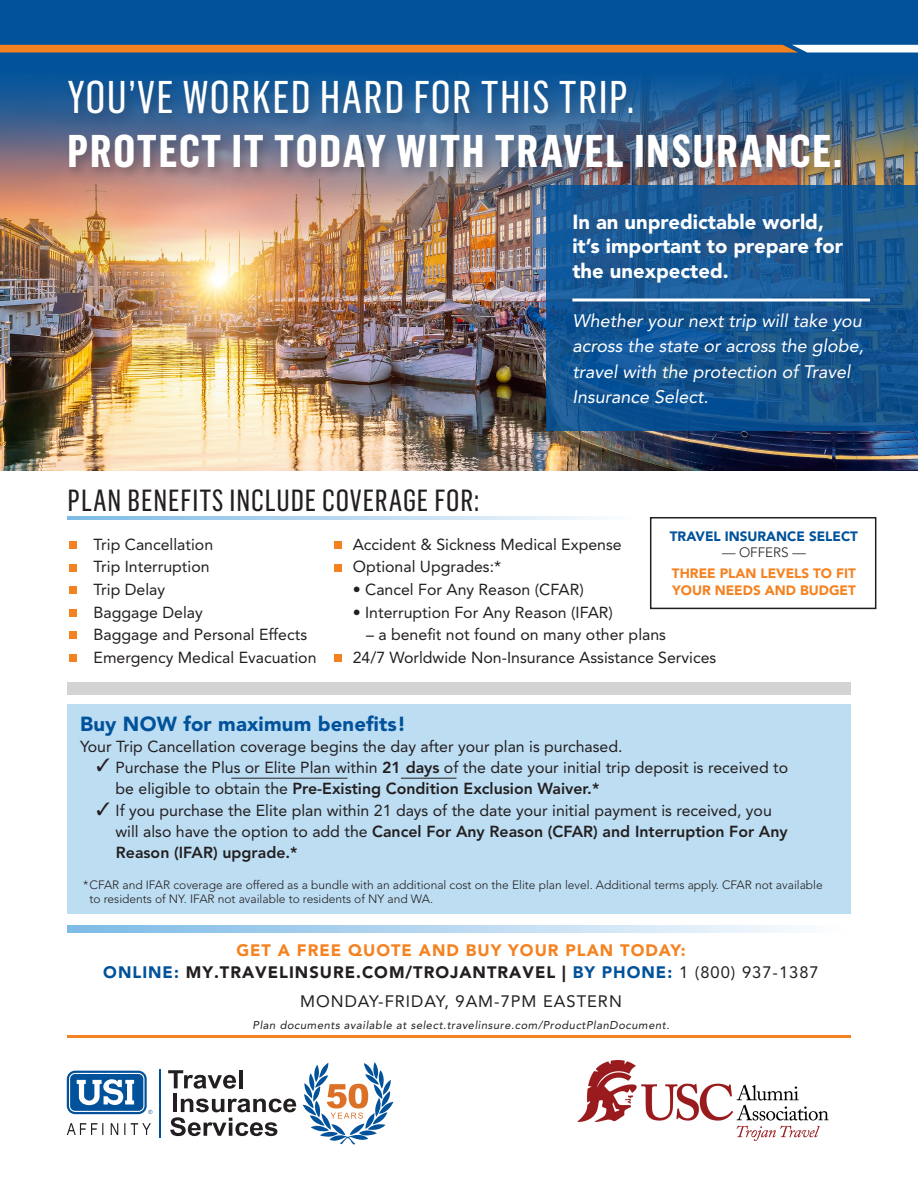
<style>
.page{position:relative;width:918px;height:1188px;background:#fff}
.page>*{position:absolute;margin:0;border:0;box-sizing:border-box;transform-origin:0 0}
.t1{font:700 45px "Flama Condensed";letter-spacing:.04em;color:#fff}
.t2{font:45px "Flama Condensed Basic";letter-spacing:.03em;color:#fff}
.t3{font:30px "Flama Condensed Basic";letter-spacing:.03em;color:#231f20}
.t4{font:900 20.25px "Avenir LT Std";color:#fff}
.t5{font:900 20.25px "Avenir LT Std";letter-spacing:.01em;color:#01529a}
.t6{font:italic 18px "Avenir LT Std";color:#fff}
.t7{font:900 16.5px/22.2px "Avenir LT Std";letter-spacing:.06em;color:#f58220;text-align:center}
.t8{font:16.5px "Avenir LT Std";letter-spacing:.06em;color:#231f20}
.t9{font:15.9px "Avenir LT Std";color:#231f20}
.t10{font:800 15.9px "Avenir LT Std";color:#231f20}
.t11{font:900 13.5px "Avenir LT Std";color:#f58220}
.t12{font:900 13.5px "Avenir LT Std";color:#01529a}
.t13{font:300 13.5px "Avenir LT Std";color:#231f20}
.t14{font:300 12px "Avenir LT Std";color:#231f20}
.t15{font:italic 11.25px "Avenir LT Std";letter-spacing:.045em;color:#231f20}
.s1{font-weight:800}
.s2{font-weight:400}
.s3{color:#01529a}
.s4{color:#231f20}
.s5{font-weight:400;color:#231f20}
</style>
<div class="page">
<img style="left:0;top:277px;width:918px;height:194px">
<div style="left:68px;top:704px;width:783px;height:210px;background:#bdddf2"></div>
<img style="left:0;top:0;width:918px;height:277px">
<svg style="left:0;top:45px;width:918px;height:8px;background:#e48d43"></svg>
<svg style="left:546px;top:185px;width:372px;height:245px;background:#165691"></svg>
<div style="left:66px;top:77px;width:786px;height:103px;background:#231f20;opacity:.25"></div>
<svg style="left:572px;top:298px;width:298px;height:4px"></svg>
<svg style="left:68px;top:516px;width:531px;height:3px;background:#b7d8f0"></svg>
<svg style="left:68px;top:925px;width:729px;height:8px;background:#b7d8f0"></svg>
<div style="left:69px;top:541px;width:8px;height:8px;background:#f58220"></div>
<div style="left:69px;top:609px;width:8px;height:8px;background:#f58220"></div>
<div style="left:69px;top:564px;width:8px;height:7px;background:#f58220"></div>
<div style="left:69px;top:632px;width:8px;height:7px;background:#f58220"></div>
<div style="left:69px;top:586px;width:8px;height:8px;background:#f58220"></div>
<div style="left:69px;top:654px;width:8px;height:8px;background:#f58220"></div>
<div style="left:334px;top:541px;width:8px;height:8px;background:#f58220"></div>
<div style="left:334px;top:564px;width:8px;height:7px;background:#f58220"></div>
<div style="left:334px;top:654px;width:8px;height:8px;background:#f58220"></div>
<div style="left:650px;top:517px;width:226px;height:92px;border:2px solid #231f20"></div>
<hr style="left:231px;top:778px;width:116px;height:1px;background:#231f20">
<hr style="left:401px;top:778px;width:55px;height:1px;background:#231f20">
<div style="left:68px;top:682px;width:783px;height:13px;background:#d3d3d3"></div>
<hr style="left:68px;top:1035px;width:783px;height:3px;background:#f58220">
<svg style="left:67px;top:1123px;width:36px;height:12px"></svg>
<svg style="left:111px;top:1123px;width:7px;height:12px"></svg>
<svg style="left:124px;top:1123px;width:1px;height:12px"></svg>
<svg style="left:131px;top:1123px;width:20px;height:12px"></svg>
<hr style="left:159px;top:1069px;width:2px;height:68px;background:#01529a">
<svg style="left:67px;top:1071px;width:85px;height:43px"></svg>
<svg style="left:168px;top:1070px;width:68px;height:19px"></svg>
<hr style="left:239px;top:1070px;width:4px;height:18px;background:#231f20">
<hr style="left:173px;top:1094px;width:4px;height:18px;background:#231f20">
<svg style="left:170px;top:1099px;width:126px;height:37px"></svg>
<svg style="left:303px;top:1062px;width:90px;height:83px"></svg>
<img style="left:577px;top:1060px;width:252px;height:81px">
<p class="t2" style="left:68px;top:69px;width:568px">YOU’VE WORKED HARD FOR THIS TRIP.</p>
<p class="t1" style="left:68px;top:122px;width:776px">PROTECT IT TODAY WITH TRAVEL INSURANCE.</p>
<p class="t3" style="left:68px;top:482px;width:413px">PLAN BENEFITS INCLUDE COVERAGE FOR:</p>
<p class="t4" style="left:572px;top:210px;width:253px">In an unpredictable world,</p>
<p class="t4" style="left:572px;top:234px;width:272px">it’s important to prepare for</p>
<p class="t4" style="left:572px;top:258px;width:158px">the unexpected.</p>
<p class="t6" style="left:572px;top:310px;width:291px">Whether your next trip will take you</p>
<p class="t6" style="left:572px;top:336px;width:293px">across the state or across the globe,</p>
<p class="t6" style="left:572px;top:361px;width:280px">travel with the protection of Travel</p>
<p class="t6" style="left:572px;top:387px;width:138px">Insurance Select.</p>
<p class="t9" style="left:94px;top:535px;width:121px">Trip Cancellation</p>
<p class="t9" style="left:94px;top:558px;width:118px">Trip Interruption</p>
<p class="t9" style="left:94px;top:580px;width:73px">Trip Delay</p>
<p class="t9" style="left:94px;top:603px;width:111px">Baggage Delay</p>
<p class="t9" style="left:94px;top:625px;width:215px">Baggage and Personal Effects</p>
<p class="t9" style="left:94px;top:648px;width:225px">Emergency Medical Evacuation</p>
<p class="t12" style="left:670px;top:528px;width:190px">TRAVEL INSURANCE SELECT</p>
<p class="t13" style="left:722px;top:545px;width:85px">— OFFERS —</p>
<p class="t11" style="left:672px;top:566px;width:185px">THREE PLAN LEVELS TO FIT</p>
<p class="t11" style="left:672px;top:582px;width:185px">YOUR NEEDS AND BUDGET</p>
<p class="t9" style="left:353px;top:535px;width:270px">Accident &amp; Sickness Medical Expense</p>
<p class="t9" style="left:353px;top:558px;width:150px">Optional Upgrades:*</p>
<p class="t9" style="left:353px;top:580px;width:233px">• Cancel For Any Reason (CFAR)</p>
<p class="t9" style="left:353px;top:603px;width:262px">• Interruption For Any Reason (IFAR)</p>
<p class="t9" style="left:366px;top:625px;width:301px">– a benefit not found on many other plans</p>
<p class="t9" style="left:353px;top:648px;width:365px">24/7 Worldwide Non-Insurance Assistance Services</p>
<p class="t5" style="left:80px;top:711px;width:328px">Buy NOW for maximum benefits!</p>
<p class="t9" style="left:80px;top:737px;width:544px">Your Trip Cancellation coverage begins the day after your plan is purchased.</p>
<p class="t9" style="left:116px;top:759px;width:674px">Purchase the Plus or Elite Plan within <span class="s1">21 days</span> of the date your initial trip deposit is received to</p>
<p class="t10" style="left:116px;top:780px;width:485px"><span class="s2">be eligible to obtain the</span> Pre-Existing Condition Exclusion Waiver.*</p>
<p class="t9" style="left:116px;top:801px;width:658px">If you purchase the Elite plan within 21 days of the date your initial payment is received, you</p>
<p class="t10" style="left:116px;top:822px;width:674px"><span class="s2">will also have the option to add the</span> Cancel For Any Reason (CFAR) and Interruption For Any</p>
<p class="t10" style="left:116px;top:843px;width:183px">Reason (IFAR) upgrade.*</p>
<p class="t14" style="left:83px;top:878px;width:741px">*CFAR and IFAR coverage are offered as a bundle with an additional cost on the Elite plan level. Additional terms apply. CFAR not available</p>
<p class="t14" style="left:90px;top:892px;width:345px">to residents of NY. IFAR not available to residents of NY and WA.</p>
<p class="t7" style="left:103px;top:939px;width:717px">GET A FREE QUOTE AND BUY YOUR PLAN TODAY:<br><span class="s3">ONLINE:</span> <span class="s4">MY.TRAVELINSURE.COM/TROJANTRAVEL |</span> <span class="s3">BY PHONE:</span> <span class="s5">1 (800) 937-1387</span></p>
<p class="t8" style="left:300px;top:992px;width:323px">MONDAY-FRIDAY, 9AM-7PM EASTERN</p>
<p class="t15" style="left:253px;top:1019px;width:418px">Plan documents available at select.travelinsure.com/ProductPlanDocument.</p>
</div>
